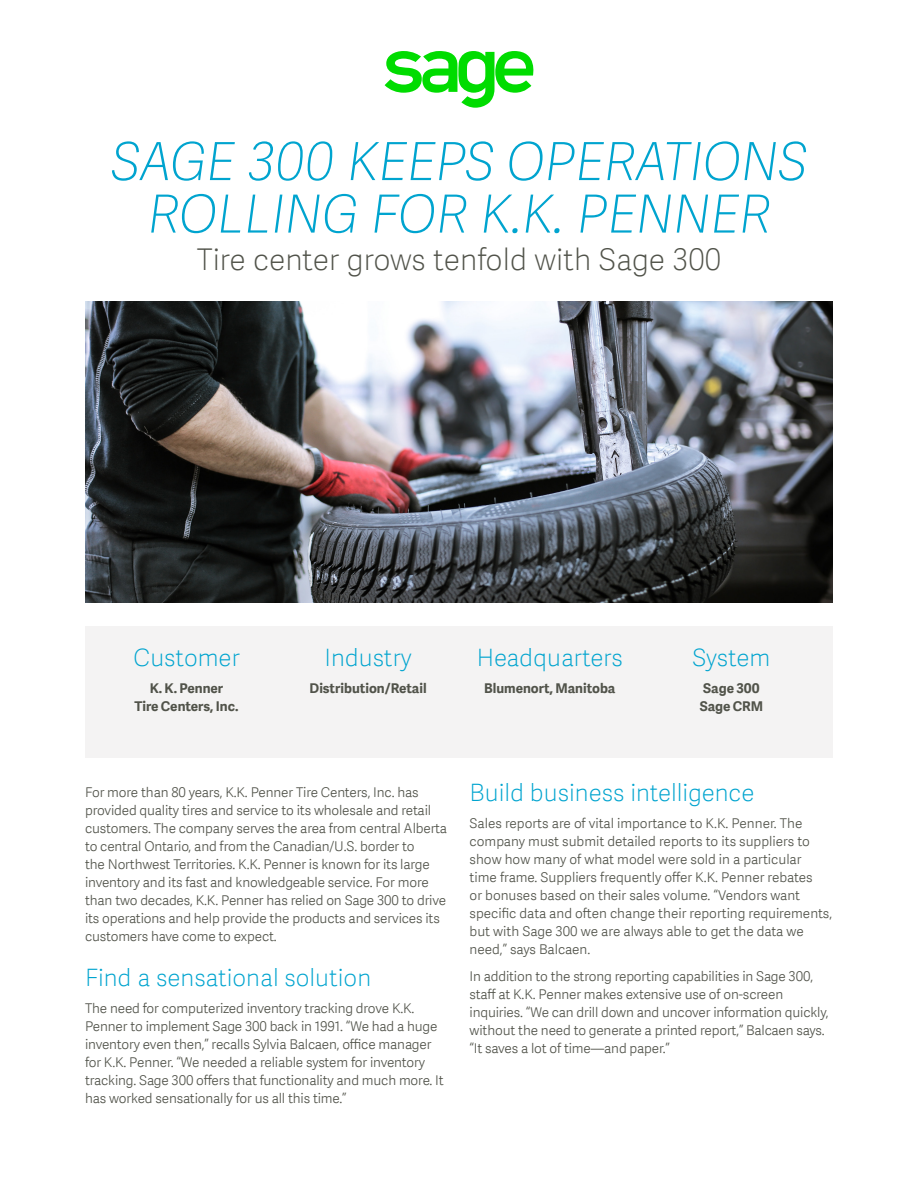
<style>
.page{position:relative;width:918px;height:1188px;background:#fff}
.page>*{position:absolute;margin:0;border:0;box-sizing:border-box;transform-origin:0 0}
.Big_headline{font:italic 52.5px/52.5px "Adelle Sans SAGE Th";color:#00a4cf;text-align:center}
.Big_headline-2{font:30px "Adelle Sans SAGE Th";color:#51534a}
.Sub-header{font:24px "Adelle Sans SAGE Th";color:#00a4cf}
.Body_copy{font:13.5px/18px "Adelle Sans SAGE Lt";letter-spacing:-.01em;color:#51534a}
.Body_copy-2{font:700 13.5px/18px "Adelle Sans SAGE";color:#51534a;text-align:center}
</style>
<div class="page">
<img style="left:85px;top:301px;width:748px;height:302px">
<div style="left:85px;top:626px;width:748px;height:132px;background:#f4f3f3"></div>
<svg style="left:385px;top:51px;width:149px;height:57px"></svg>
<p class="Big_headline" style="left:111px;top:133px;width:697px">SAGE 300 KEEPS OPERATIONS<br>ROLLING FOR K.K. PENNER</p>
<p class="Big_headline-2" style="left:197px;top:238px;width:526px">Tire center grows tenfold with Sage 300</p>
<p class="Sub-header" style="left:133px;top:640px;width:108px">Customer</p>
<p class="Body_copy-2" style="left:134px;top:679px;width:106px">K. K. Penner<br>Tire Centers, Inc.</p>
<p class="Sub-header" style="left:325px;top:640px;width:89px">Industry</p>
<p class="Body_copy-2" style="left:310px;top:679px;width:119px">Distribution/Retail</p>
<p class="Sub-header" style="left:477px;top:640px;width:148px">Headquarters</p>
<p class="Body_copy-2" style="left:484px;top:679px;width:133px">Blumenort, Manitoba</p>
<p class="Sub-header" style="left:692px;top:640px;width:79px">System</p>
<p class="Body_copy-2" style="left:700px;top:679px;width:65px;text-align:left">Sage 300<br>Sage CRM</p>
<p class="Body_copy" style="left:85px;top:782px;width:364px">For more than 80 years, K.K. Penner Tire Centers, Inc. has provided quality tires and service to its wholesale and retail customers. The company serves the area from central Alberta to central Ontario, and from the Canadian/U.S. border to<br>the Northwest Territories. K.K. Penner is known for its large inventory and its fast and knowledgeable service. For more than two decades, K.K. Penner has relied on Sage 300 to drive its operations and help provide the products and services its customers have come to expect.</p>
<p class="Sub-header" style="left:85px;top:960px;width:288px">Find a sensational solution</p>
<p class="Body_copy" style="left:85px;top:998px;width:360px">The need for computerized inventory tracking drove K.K.<br>Penner to implement Sage 300 back in 1991. “We had a huge inventory even then,” recalls Sylvia Balcaen, office manager for K.K. Penner. “We needed a reliable system for inventory tracking. Sage 300 offers that functionality and much more. It has worked sensationally for us all this time.”</p>
<p class="Sub-header" style="left:470px;top:775px;width:286px">Build business intelligence</p>
<p class="Body_copy" style="left:470px;top:814px;width:364px">Sales reports are of vital importance to K.K. Penner. The company must submit detailed reports to its suppliers to show how many of what model were sold in a particular time frame. Suppliers frequently offer K.K. Penner rebates<br>or bonuses based on their sales volume. “Vendors want specific data and often change their reporting requirements, but with Sage 300 we are always able to get the data we need,” says Balcaen.</p>
<p class="Body_copy" style="left:470px;top:967px;width:361px">In addition to the strong reporting capabilities in Sage 300, staff at K.K. Penner makes extensive use of on-screen inquiries. “We can drill down and uncover information quickly, without the need to generate a printed report,” Balcaen says. “It saves a lot of time—and paper.”</p>
</div>
